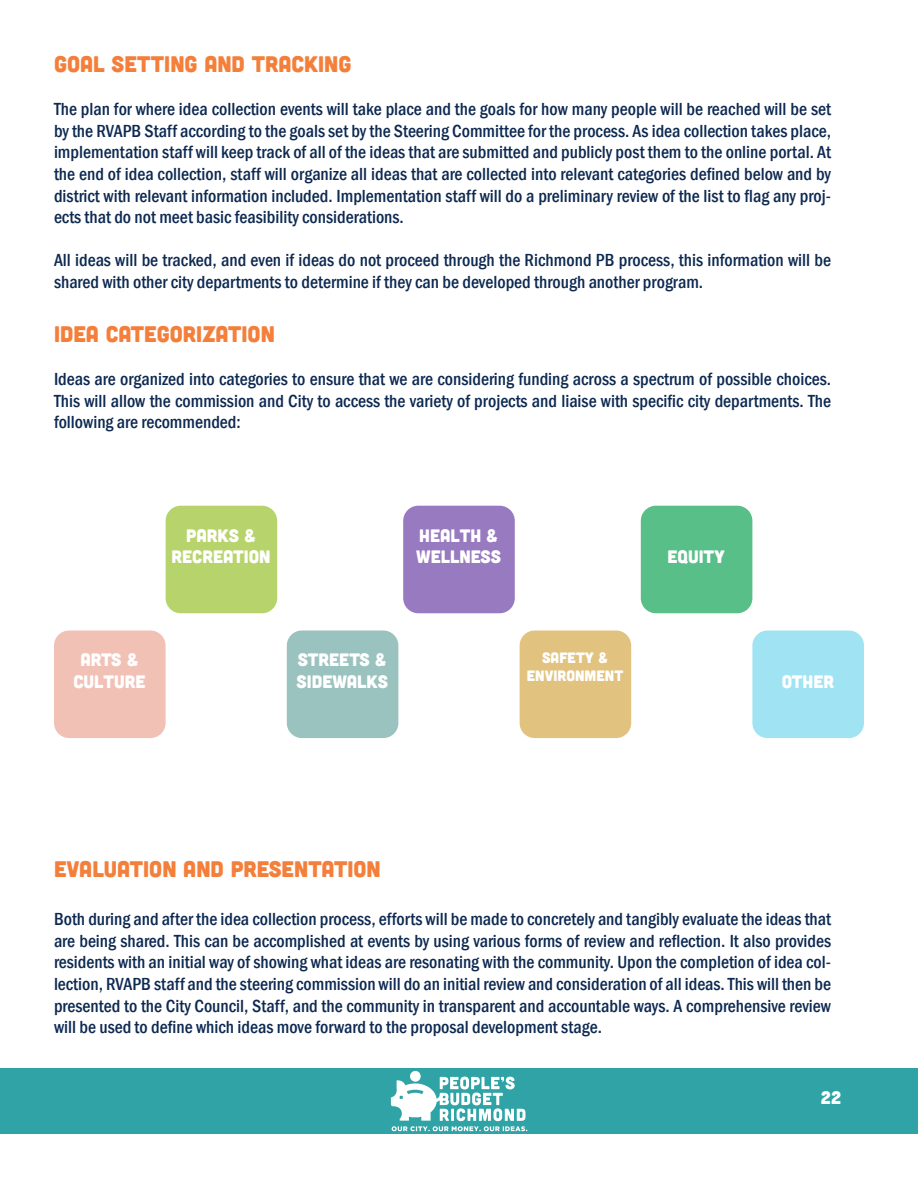
<style>
.page{position:relative;width:918px;height:1188px;background:#fff}
.page>*{position:absolute;margin:0;border:0;box-sizing:border-box;transform-origin:0 0}
.t1{font:22.5px "Cubano";color:#f47f3a}
.t2{font:500 condensed 18px/21.6px "Franklin Gothic";color:#0d2951;text-align:justify}
.t3{font:18px/21.6px "Cubano";color:#fff;text-align:center}
.t4{font:15px/18px "Cubano";color:#fff;text-align:center}
</style>
<div class="page">
<div style="left:0;top:1068px;width:918px;height:66px;background:#2fa3a5"></div>
<div style="left:410px;top:1071px;width:11px;height:11px;background:#fff;border-radius:50%"></div>
<svg style="left:391px;top:1077px;width:136px;height:54px"></svg>
<div style="left:166px;top:506px;width:111px;height:107px;background:#b7d46c;border-radius:15px"></div>
<div style="left:54px;top:630px;width:112px;height:108px;background:#f2c1b6;border-radius:15px"></div>
<div style="left:641px;top:506px;width:111px;height:107px;background:#58bf88;border-radius:15px"></div>
<div style="left:287px;top:630px;width:111px;height:108px;background:#9ac2be;border-radius:15px"></div>
<div style="left:403px;top:506px;width:112px;height:107px;background:#977abf;border-radius:15px"></div>
<div style="left:752px;top:630px;width:112px;height:108px;background:#a0e3f2;border-radius:15px"></div>
<div style="left:520px;top:630px;width:111px;height:108px;background:#e2c27f;border-radius:15px"></div>
<p class="t1" style="left:54px;top:50px;width:299px">GOAL SETTING AND TRACKING</p>
<p class="t2" style="left:54px;top:98px;width:779px">The plan for where idea collection events will take place and the goals for how many people will be reached will be set by the RVAPB Staff according to the goals set by the Steering Committee for the process. As idea collection takes place, implementation staff will keep track of all of the ideas that are submitted and publicly post them to the online portal. At the end of idea collection, staff will organize all ideas that are collected into relevant categories defined below and by district with relevant information included. Implementation staff will do a preliminary review of the list to flag any proj&shy;ects that do not meet basic feasibility considerations.</p>
<p class="t2" style="left:54px;top:249px;width:779px">All ideas will be tracked, and even if ideas do not proceed through the Richmond PB process, this information will be shared with other city departments to determine if they can be developed through another program.</p>
<p class="t1" style="left:54px;top:320px;width:222px">IDEA CATEGORIZATION</p>
<p class="t2" style="left:54px;top:368px;width:779px">Ideas are organized into categories to ensure that we are considering funding across a spectrum of possible choices.<br>This will allow the commission and City to access the variety of projects and liaise with specific city departments. The following are recommended:</p>
<p class="t3" style="left:172px;top:524px;width:100px">PARKS &amp;<br>RECREATION</p>
<p class="t3" style="left:416px;top:524px;width:86px;text-align:left">HEALTH &amp;<br>WELLNESS</p>
<p class="t3" style="left:74px;top:649px;width:73px">ARTS &amp;<br>CULTURE</p>
<p class="t3" style="left:297px;top:649px;width:93px;text-align:left">STREETS &amp;<br>SIDEWALKS</p>
<p class="t4" style="left:527px;top:648px;width:98px">SAFETY &amp;<br>ENVIRONMENT</p>
<p class="t3" style="left:668px;top:545px;width:59px">EQUITY</p>
<p class="t3" style="left:782px;top:670px;width:54px">OTHER</p>
<p class="t1" style="left:54px;top:854px;width:328px">EVALUATION AND PRESENTATION</p>
<p class="t2" style="left:54px;top:908px;width:779px">Both during and after the idea collection process, efforts will be made to concretely and tangibly evaluate the ideas that are being shared. This can be accomplished at events by using various forms of review and reflection. It also provides residents with an initial way of showing what ideas are resonating with the community. Upon the completion of idea col&shy;lection, RVAPB staff and the steering commission will do an initial review and consideration of all ideas. This will then be presented to the City Council, Staff, and the community in transparent and accountable ways. A comprehensive review will be used to define which ideas move forward to the proposal development stage.</p>
<p class="t3" style="left:821px;top:1086px;width:22px">22</p>
</div>
